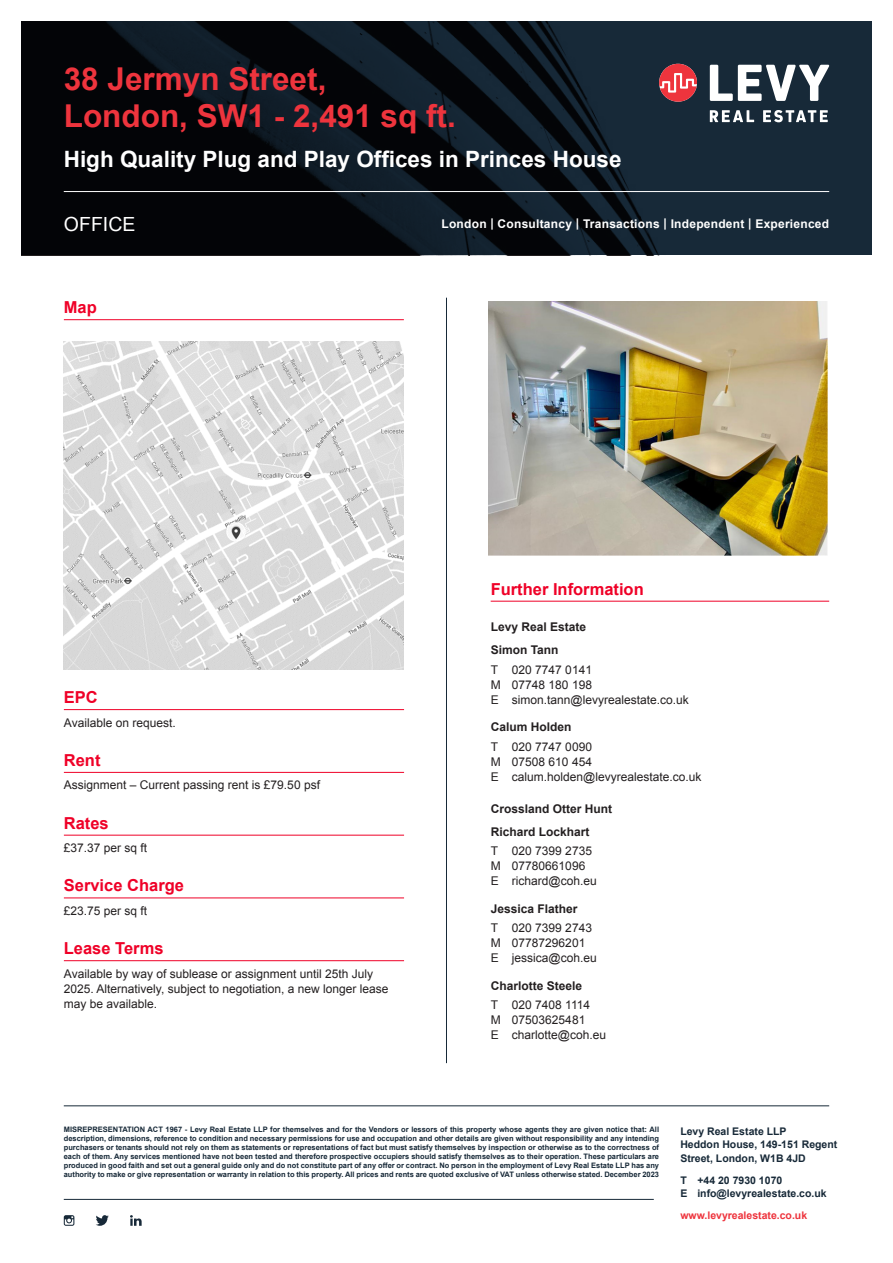
<style>
.page{position:relative;width:893px;height:1263px;background:#fff}
.page>*{position:absolute;margin:0;border:0;box-sizing:border-box;transform-origin:0 0}
.TABLE_TOTAL_TEXT{font:700 31.5px/37.8px "Arial";color:#ee343d}
.TABLE_TOTAL_TEXT-2{font:700 22.5px "Arial";color:#fff}
.t1{font:19.5px "Arial";color:#fff}
.HEADINGS{font:700 16.5px "Arial";color:#ef0027}
.BODY_TEXT{font:12px/15px "Arial";color:#231f20}
.CONTACT_NAMES{font:700 12px "Arial";color:#231f20}
.t2{font:700 12px "Arial";letter-spacing:.02em;color:#fff}
.t3{font:700 10.5px/13.5px "Arial";color:#172938}
.t4{font:700 10.5px "Arial";color:#ee343d}
.t5{font:700 7.5px/9px "Arial";color:#172938;text-align:justify}
</style>
<div class="page">
<svg style="left:21px;top:21px;width:851px;height:234px;background:#0c151e"></svg>
<hr style="left:64px;top:1199px;width:590px;height:1px;background:#172938">
<hr style="left:64px;top:1105px;width:765px;height:1px;background:#172938">
<hr style="left:64px;top:191px;width:765px;height:1px;background:#fff">
<svg style="left:710px;top:65px;width:119px;height:36px"></svg>
<svg style="left:710px;top:110px;width:44px;height:12px"></svg>
<svg style="left:763px;top:110px;width:65px;height:12px"></svg>
<svg style="left:659px;top:64px;width:38px;height:38px"></svg>
<svg style="left:130px;top:1215px;width:12px;height:11px"></svg>
<svg style="left:96px;top:1215px;width:13px;height:11px"></svg>
<svg style="left:64px;top:1215px;width:10px;height:11px"></svg>
<hr style="left:446px;top:298px;width:1px;height:765px;background:#172938">
<hr style="left:64px;top:319px;width:340px;height:1px;background:#ef0027">
<img style="left:489px;top:301px;width:338px;height:254px">
<hr style="left:64px;top:709px;width:340px;height:1px;background:#ef0027">
<hr style="left:64px;top:772px;width:340px;height:1px;background:#ef0027">
<hr style="left:64px;top:835px;width:340px;height:1px;background:#ef0027">
<hr style="left:64px;top:898px;width:340px;height:1px;background:#ef0027">
<hr style="left:64px;top:960px;width:340px;height:1px;background:#ef0027">
<img style="left:64px;top:341px;width:339px;height:329px">
<hr style="left:491px;top:601px;width:338px;height:1px;background:#ef0027">
<p class="TABLE_TOTAL_TEXT" style="left:64px;top:61px;width:394px">38 Jermyn Street,<br>London, SW1 - 2,491 sq ft.</p>
<p class="TABLE_TOTAL_TEXT-2" style="left:64px;top:144px;width:559px">High Quality Plug and Play Offices in Princes House</p>
<h3 class="t1" style="left:64px;top:211px;width:73px">OFFICE</h3>
<h3 class="t2" style="left:441px;top:216px;width:389px">London | Consultancy | Transactions | Independent | Experienced</h3>
<p class="HEADINGS" style="left:64px;top:296px;width:34px">Map</p>
<p class="HEADINGS" style="left:64px;top:686px;width:35px">EPC</p>
<p class="BODY_TEXT" style="left:64px;top:715px;width:113px">Available on request.</p>
<p class="HEADINGS" style="left:64px;top:749px;width:38px">Rent</p>
<p class="BODY_TEXT" style="left:64px;top:778px;width:258px">Assignment – Current passing rent is £79.50 psf</p>
<p class="HEADINGS" style="left:64px;top:812px;width:46px">Rates</p>
<p class="BODY_TEXT" style="left:64px;top:840px;width:85px">£37.37 per sq ft</p>
<p class="HEADINGS" style="left:64px;top:875px;width:122px">Service Charge</p>
<p class="BODY_TEXT" style="left:64px;top:903px;width:85px">£23.75 per sq ft</p>
<p class="HEADINGS" style="left:64px;top:937px;width:101px">Lease Terms</p>
<p class="BODY_TEXT" style="left:64px;top:966px;width:326px">Available by way of sublease or assignment until 25th July<br>2025. Alternatively, subject to negotiation, a new longer lease may be available.</p>
<p class="HEADINGS" style="left:491px;top:578px;width:155px">Further Information</p>
<p class="CONTACT_NAMES" style="left:491px;top:619px;width:97px">Levy Real Estate</p>
<p class="CONTACT_NAMES" style="left:491px;top:642px;width:69px">Simon Tann</p>
<p class="BODY_TEXT" style="left:491px;top:662px;width:103px">T 020 7747 0141</p>
<p class="BODY_TEXT" style="left:491px;top:677px;width:103px">M 07748 180 198</p>
<p class="BODY_TEXT" style="left:491px;top:692px;width:200px">E simon.tann@levyrealestate.co.uk</p>
<p class="CONTACT_NAMES" style="left:491px;top:719px;width:82px">Calum Holden</p>
<p class="BODY_TEXT" style="left:491px;top:739px;width:103px">T 020 7747 0090</p>
<p class="BODY_TEXT" style="left:491px;top:754px;width:103px">M 07508 610 454</p>
<p class="BODY_TEXT" style="left:491px;top:769px;width:212px">E calum.holden@levyrealestate.co.uk</p>
<p class="CONTACT_NAMES" style="left:491px;top:800px;width:123px">Crossland Otter Hunt</p>
<p class="CONTACT_NAMES" style="left:491px;top:824px;width:100px">Richard Lockhart</p>
<p class="BODY_TEXT" style="left:491px;top:844px;width:103px">T 020 7399 2735</p>
<p class="BODY_TEXT" style="left:491px;top:859px;width:96px">M 07780661096</p>
<p class="BODY_TEXT" style="left:491px;top:874px;width:108px">E richard@coh.eu</p>
<p class="CONTACT_NAMES" style="left:491px;top:901px;width:88px">Jessica Flather</p>
<p class="BODY_TEXT" style="left:491px;top:921px;width:103px">T 020 7399 2743</p>
<p class="BODY_TEXT" style="left:491px;top:936px;width:96px">M 07787296201</p>
<p class="BODY_TEXT" style="left:491px;top:951px;width:108px">E jessica@coh.eu</p>
<p class="CONTACT_NAMES" style="left:491px;top:978px;width:93px">Charlotte Steele</p>
<p class="BODY_TEXT" style="left:491px;top:998px;width:101px">T 020 7408 1114</p>
<p class="BODY_TEXT" style="left:491px;top:1013px;width:96px">M 07503625481</p>
<p class="BODY_TEXT" style="left:491px;top:1028px;width:117px">E charlotte@coh.eu</p>
<p class="t5" style="left:64px;top:1125px;width:597px">MISREPRESENTATION ACT 1967 - Levy Real Estate LLP for themselves and for the Vendors or lessors of this property whose agents they are given notice that: All description, dimensions, reference to condition and necessary permissions for use and occupation and other details are given without responsibility and any intending purchasers or tenants should not rely on them as statements or representations of fact but must satisfy themselves by inspection or otherwise as to the correctness of each of them. Any services mentioned have not been tested and therefore prospective occupiers should satisfy themselves as to their operation. These particulars are produced in good faith and set out a general guide only and do not constitute part of any offer or contract. No person in the employment of Levy Real Estate LLP has any authority to make or give representation or warranty in relation to this property. All prices and rents are quoted exclusive of VAT unless otherwise stated. December 2023</p>
<h3 class="t3" style="left:680px;top:1124px;width:158px">Levy Real Estate LLP<br>Heddon House, 149-151 Regent<br>Street, London, W1B 4JD</h3>
<h3 class="t3" style="left:680px;top:1173px;width:148px">T +44 20 7930 1070<br>E info@levyrealestate.co.uk</h3>
<h3 class="t4" style="left:680px;top:1208px;width:128px">www.levyrealestate.co.uk</h3>
</div>
